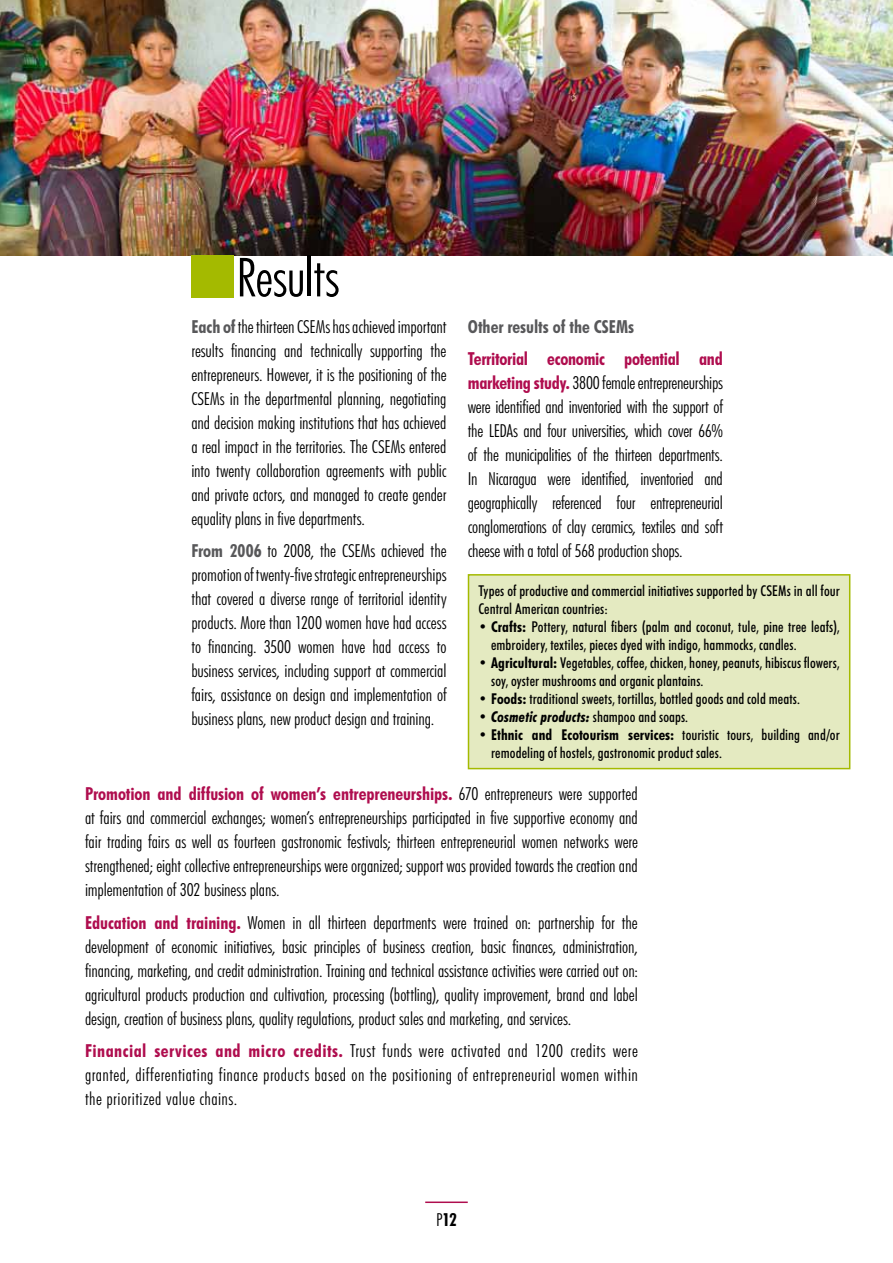
<style>
.page{position:relative;width:893px;height:1263px;background:#fff}
.page>*{position:absolute;margin:0;border:0;box-sizing:border-box;transform-origin:0 0}
.t1{font:300 condensed 54px "Futura BT";letter-spacing:-.01em;color:#000}
.t2{font:300 condensed 18px/24px "Futura BT";letter-spacing:-.005em;color:#000;text-align:justify}
.t3{font:700 condensed 18px "Futura BT";color:#58585a}
.t4{font:700 condensed 18px "Futura BT";color:#000}
.t5{font:500 condensed 15px/18px "Futura BT";letter-spacing:.005em;color:#000}
.s1{font-weight:700;color:#58585a}
.s2{font-weight:700;color:#af0d4e}
.s3{font-weight:700}
.s4{font-weight:700;font-style:italic}
.s5{font-weight:300}
</style>
<div class="page">
<img style="left:0;top:0;width:893px;height:255px">
<hr style="left:425px;top:1201px;width:43px;height:2px;background:#af0d4e">
<div style="left:191px;top:255px;width:43px;height:43px;background:#a4ba00"></div>
<div style="left:468px;top:574px;width:382px;height:195px;background:#e4eac1;border:2px solid #a4ba00"></div>
<h1 class="t1" style="left:236px;top:244px;width:105px">Results</h1>
<p class="t2" style="left:191px;top:314px;width:257px"><span class="s1">Each of</span> the thirteen CSEMs has achieved important results financing and technically supporting the entrepreneurs. However, it is the positioning of the CSEMs in the departmental planning, negotiating and decision making institutions that has achieved a real impact in the territories. The CSEMs entered into twenty collaboration agreements with public and private actors, and managed to create gender equality plans in five departments.</p>
<p class="t2" style="left:191px;top:539px;width:257px"><span class="s1">From 2006</span> to 2008, the CSEMs achieved the promotion of twenty-five strategic entrepreneurships that covered a diverse range of territorial identity products. More than 1200 women have had access to financing. 3500 women have had access to business services, including support at commercial fairs, assistance on design and implementation of business plans, new product design and training.</p>
<p class="t3" style="left:468px;top:315px;width:168px">Other results of the CSEMs</p>
<p class="t2" style="left:468px;top:347px;width:257px"><span class="s2">Territorial economic potential and marketing study.</span> 3800 female entrepreneurships were identified and inventoried with the support of the LEDAs and four universities, which cover 66% of the municipalities of the thirteen departments.<br>In Nicaragua were identified, inventoried and geographically referenced four entrepreneurial conglomerations of clay ceramics, textiles and soft cheese with a total of 568 production shops.</p>
<p class="t5" style="left:478px;top:582px;width:363px">Types of productive and commercial initiatives supported by CSEMs in all four<br>Central American countries:</p>
<p class="t5" style="left:491px;top:618px;width:350px;text-indent:-13px">• <span class="s3">Crafts:</span> Pottery, natural fibers (palm and coconut, tule, pine tree leafs), embroidery, textiles, pieces dyed with indigo, hammocks, candles.</p>
<p class="t5" style="left:491px;top:654px;width:350px;text-indent:-13px">• <span class="s3">Agricultural:</span> Vegetables, coffee, chicken, honey, peanuts, hibiscus flowers, soy, oyster mushrooms and organic plantains.</p>
<p class="t5" style="left:478px;top:690px;width:323px">• <span class="s3">Foods:</span> traditional sweets, tortillas, bottled goods and cold meats.</p>
<p class="t5" style="left:478px;top:708px;width:211px">• <span class="s4">Cosmetic products:</span> shampoo and soaps.</p>
<p class="t5" style="left:491px;top:726px;width:350px;text-indent:-13px">• <span class="s3">Ethnic and Ecotourism services:</span> touristic tours, building and/or remodeling of hostels, gastronomic product sales.</p>
<p class="t2" style="left:85px;top:782px;width:554px"><span class="s2">Promotion and diffusion of women’s entrepreneurships.</span> 670 entrepreneurs were supported at fairs and commercial exchanges; women’s entrepreneurships participated in five supportive economy and fair trading fairs as well as fourteen gastronomic festivals; thirteen entrepreneurial women networks were strengthened; eight collective entrepreneurships were organized; support was provided towards the creation and implementation of 302 business plans.</p>
<p class="t2" style="left:85px;top:910px;width:554px"><span class="s2">Education and training.</span> Women in all thirteen departments were trained on: partnership for the development of economic initiatives, basic principles of business creation, basic finances, administration, financing, marketing, and credit administration. Training and technical assistance activities were carried out on: agricultural products production and cultivation, processing (bottling), quality improvement, brand and label design, creation of business plans, quality regulations, product sales and marketing, and services.</p>
<p class="t2" style="left:85px;top:1039px;width:554px"><span class="s2">Financial services and micro credits.</span> Trust funds were activated and 1200 credits were granted, differentiating finance products based on the positioning of entrepreneurial women within the prioritized value chains.</p>
<p class="t4" style="left:436px;top:1208px;width:22px"><span class="s5">P</span>12</p>
</div>
